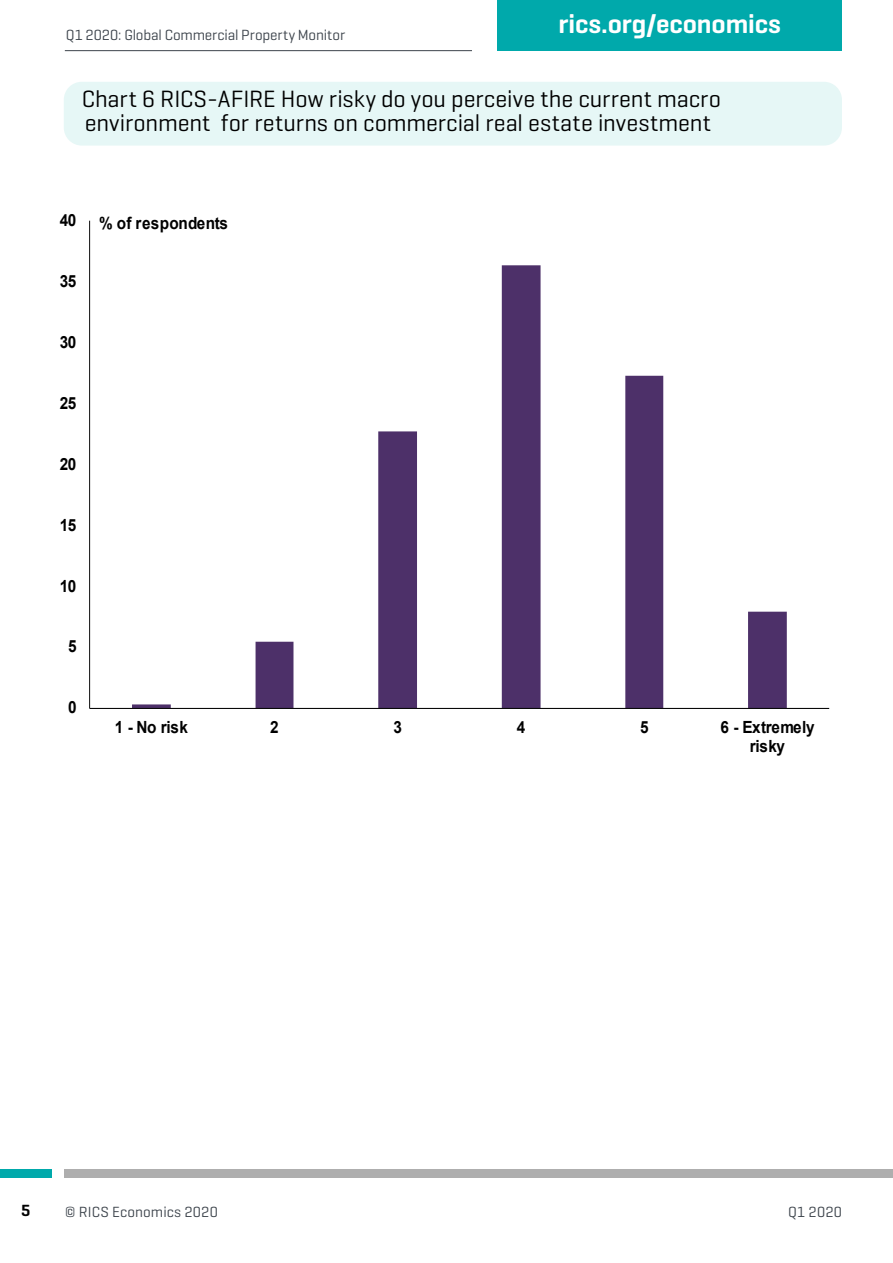
<style>
.page{position:relative;width:893px;height:1263px;background:#fff}
.page>*{position:absolute;margin:0;border:0;box-sizing:border-box;transform-origin:0 0}
.t1{font:600 27px "Geogrotesque";letter-spacing:-.005em;color:#fff}
.t2{font:24px/24px "Geogrotesque";color:#000}
.t3{font:700 16.8px/18.9px "Arial";letter-spacing:-.02em;color:#000;text-align:center;scale:.91 1}
.t4{font:700 16.8px "Arial";letter-spacing:.02em;color:#000;scale:.91 1}
.t5{font:600 16.5px "Geogrotesque";color:#000}
.t6{font:15px "Geogrotesque";color:#3d444c}
</style>
<div class="page">
<div style="left:497px;top:0;width:345px;height:51px;background:#00a9ab"></div>
<hr style="left:65px;top:50px;width:407px;height:1px;background:#3d444c">
<div style="left:0;top:1169px;width:51px;height:9px;background:#00a9ab"></div>
<div style="left:64px;top:1169px;width:829px;height:9px;background:#aeaeae"></div>
<div style="left:64px;top:82px;width:778px;height:64px;background:#e6f7f6;border-radius:18px"></div>
<svg style="left:132px;top:265px;width:655px;height:443px"></svg>
<hr style="left:89px;top:221px;width:1px;height:487px;background:#000">
<hr style="left:90px;top:708px;width:739px;height:1px;background:#000">
<p class="t6" style="left:66px;top:25px;width:281px">Q1 2020: Global Commercial Property Monitor</p>
<p class="t1" style="left:559px;top:7px;width:224px">rics.org/economics</p>
<p class="t2" style="left:82px;top:86px;width:641px">Chart 6 RICS-AFIRE How risky do you perceive the current macro environment for returns on commercial real estate investment</p>
<p class="t3" style="left:60px;top:211px;width:20px">40</p>
<p class="t3" style="left:60px;top:272px;width:20px">35</p>
<p class="t3" style="left:60px;top:333px;width:20px">30</p>
<p class="t3" style="left:60px;top:394px;width:20px">25</p>
<p class="t3" style="left:60px;top:455px;width:20px">20</p>
<p class="t3" style="left:60px;top:515px;width:20px">15</p>
<p class="t3" style="left:60px;top:576px;width:20px">10</p>
<p class="t3" style="left:68px;top:637px;width:11px">5</p>
<p class="t3" style="left:68px;top:698px;width:11px">0</p>
<p class="t4" style="left:99px;top:212px;width:143px">% of respondents</p>
<p class="t3" style="left:115px;top:718px;width:82px">1 - No risk</p>
<p class="t3" style="left:270px;top:718px;width:11px">2</p>
<p class="t3" style="left:394px;top:718px;width:11px">3</p>
<p class="t3" style="left:517px;top:718px;width:11px">4</p>
<p class="t3" style="left:640px;top:718px;width:11px">5</p>
<p class="t3" style="left:721px;top:718px;width:105px">6 - Extremely risky</p>
<p class="t5" style="left:21px;top:1200px;width:11px">5</p>
<p class="t6" style="left:65px;top:1202px;width:154px">© RICS Economics 2020</p>
<p class="t6" style="left:788px;top:1202px;width:55px">Q1 2020</p>
</div>
